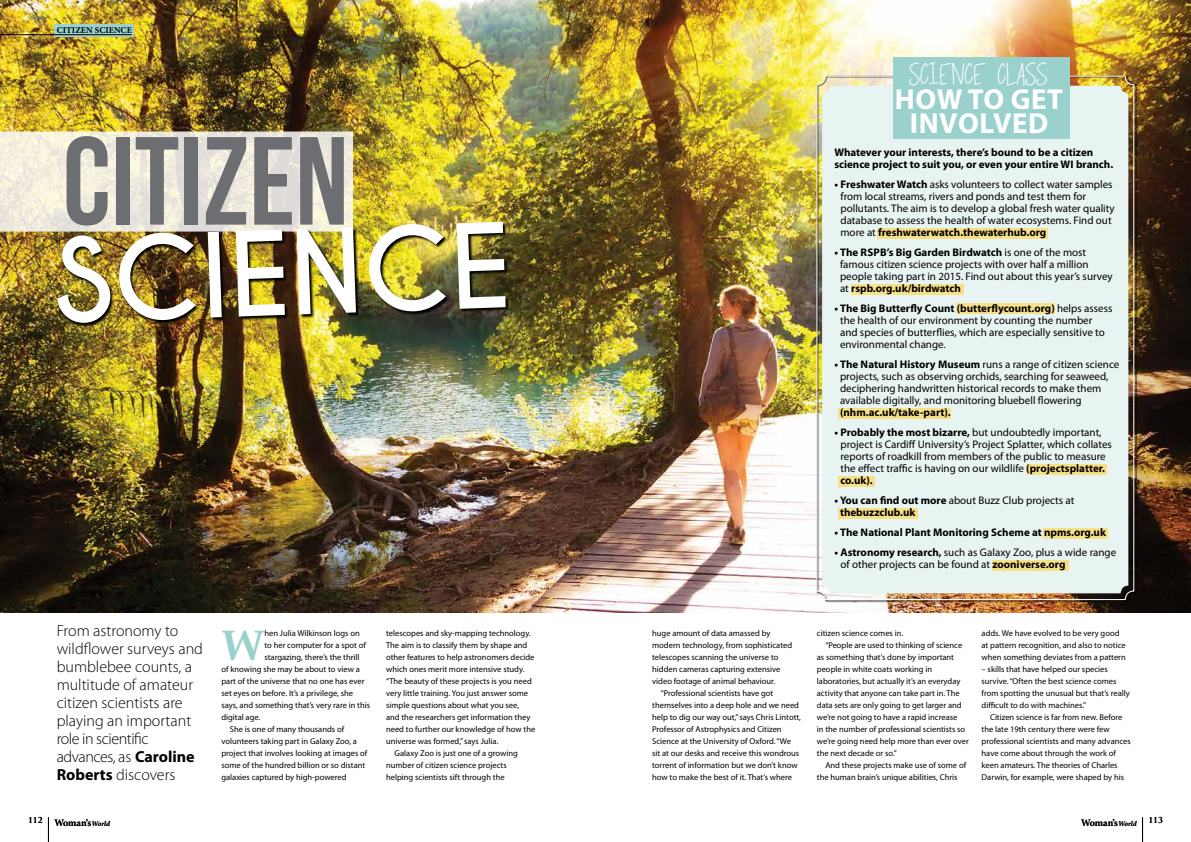
<style>
.page{position:relative;width:1191px;height:842px;background:#fff}
.page>*{position:absolute;margin:0;border:0;box-sizing:border-box;transform-origin:0 0}
.t1{font:125px "Bebas Neue";color:#6d6e71}
.t2{font:700 109.3px "Caviar Dreams";color:#fff}
.t3{font:700 43px "Te X Gyre Pagella";color:#9ad1cd}
.t4{font:700 29px/24px "Myriad Pro";letter-spacing:.02em;color:#fff;text-align:center}
.t5{font:29px "springtime blues";color:#fff}
.t6{font:300 16px/18px "Myriad Pro";color:#000}
.t7{font:11px/12px "Myriad Pro";color:#000}
.t8{font:700 11px/12px "Myriad Pro";color:#000}
.t9{font:600 10px "Minion Pro";letter-spacing:-.01em;color:#000}
.t10{font:700 9px "Minion Pro";color:#000}
.t11{font:8.5px/12px "Myriad Pro";color:#000}
.t12{font:700 8px "Trajan Pro";color:#000}
.s1{font-weight:700}
.s2{font-weight:400}
.s3{font-style:italic;font-size:7.4px}
</style>
<div class="page">
<img style="left:0;top:0;width:1191px;height:613px">
<div style="left:54px;top:24px;width:80px;height:13px;background:#9ad1cd"></div>
<hr style="left:0;top:35px;width:132px;height:1px;background:#000">
<svg style="left:48px;top:817px;width:1px;height:25px"></svg>
<svg style="left:1142px;top:817px;width:1px;height:25px"></svg>
<svg style="left:0;top:132px;width:353px;height:100px;background:#eee9dc"></svg>
<img style="left:57px;top:221px;width:453px;height:106px">
<svg style="left:816px;top:76px;width:321px;height:527px;background:#e1eae5"></svg>
<div style="left:893px;top:57px;width:176px;height:82px;background:#9ad1cd"></div>
<div style="left:877px;top:228px;width:170px;height:10px;background:#f8e086"></div>
<div style="left:851px;top:284px;width:112px;height:10px;background:#f8e086"></div>
<div style="left:956px;top:304px;width:99px;height:10px;background:#f8e086"></div>
<div style="left:838px;top:408px;width:112px;height:10px;background:#f8e086"></div>
<div style="left:1025px;top:464px;width:81px;height:10px;background:#f8e086"></div>
<div style="left:838px;top:508px;width:80px;height:10px;background:#f8e086"></div>
<div style="left:1043px;top:528px;width:64px;height:11px;background:#f8e086"></div>
<div style="left:992px;top:561px;width:76px;height:10px;background:#f8e086"></div>
<div style="left:838px;top:476px;width:36px;height:10px;background:#f8e086"></div>
<p class="t10" style="left:57px;top:24px;width:77px">CITIZEN SCIENCE</p>
<h1 class="t1" style="left:63px;top:113px;width:287px">CITIZEN</h1>
<h2 class="t2" style="left:51px;top:216px;width:459px;rotate:-2deg">SCIENCE</h2>
<h3 class="t6" style="left:57px;top:622px;width:148px">From astronomy to wildflower surveys and bumblebee counts, a multitude of amateur citizen scientists are playing an important role in scientific advances, as <span class="s1">Caroline<br>Roberts</span> discovers</h3>
<h3 class="t3" style="left:221px;top:613px;width:45px">W</h3>
<p class="t11" style="left:264px;top:627px;width:97px">hen Julia Wilkinson logs on</p>
<p class="t11" style="left:264px;top:639px;width:103px">to her computer for a spot of</p>
<p class="t11" style="left:264px;top:651px;width:97px">stargazing, there’s the thrill</p>
<p class="t11" style="left:221px;top:663px;width:140px">of knowing she may be about to view a</p>
<p class="t11" style="left:221px;top:675px;width:145px">part of the universe that no one has ever</p>
<p class="t11" style="left:221px;top:687px;width:133px">set eyes on before. It’s a privilege, she</p>
<p class="t11" style="left:221px;top:699px;width:150px">says, and something that’s very rare in this</p>
<p class="t11" style="left:221px;top:711px;width:40px">digital age.</p>
<p class="t11" style="left:230px;top:723px;width:116px">She is one of many thousands of</p>
<p class="t11" style="left:221px;top:735px;width:137px">volunteers taking part in Galaxy Zoo, a</p>
<p class="t11" style="left:221px;top:747px;width:147px">project that involves looking at images of</p>
<p class="t11" style="left:221px;top:759px;width:145px">some of the hundred billion or so distant</p>
<p class="t11" style="left:221px;top:771px;width:127px">galaxies captured by high-powered</p>
<p class="t11" style="left:386px;top:627px;width:146px">telescopes and sky-mapping technology.</p>
<p class="t11" style="left:386px;top:639px;width:143px">The aim is to classify them by shape and</p>
<p class="t11" style="left:386px;top:651px;width:150px">other features to help astronomers decide</p>
<p class="t11" style="left:386px;top:663px;width:140px">which ones merit more intensive study.</p>
<p class="t11" style="left:386px;top:675px;width:147px">“The beauty of these projects is you need</p>
<p class="t11" style="left:386px;top:687px;width:144px">very little training. You just answer some</p>
<p class="t11" style="left:386px;top:699px;width:134px">simple questions about what you see,</p>
<p class="t11" style="left:386px;top:711px;width:146px">and the researchers get information they</p>
<p class="t11" style="left:386px;top:723px;width:151px">need to further our knowledge of how the</p>
<p class="t11" style="left:386px;top:735px;width:114px">universe was formed,” says Julia.</p>
<p class="t11" style="left:394px;top:747px;width:125px">Galaxy Zoo is just one of a growing</p>
<p class="t11" style="left:386px;top:759px;width:122px">number of citizen science projects</p>
<p class="t11" style="left:386px;top:771px;width:120px">helping scientists sift through the</p>
<h3 class="t5" style="left:909px;top:61px;width:142px">SCIENCE CLASS:</h3>
<h3 class="t4" style="left:895px;top:86px;width:170px">HOW TO GET<br>INVOLVED</h3>
<p class="t8" style="left:834px;top:146px;width:280px">Whatever your interests, there’s bound to be a citizen science project to suit you, or even your entire WI branch.</p>
<p class="t7" style="left:840px;top:178px;width:276px;text-indent:-6px"><span class="s1">• Freshwater Watch</span> asks volunteers to collect water samples from local streams, rivers and ponds and test them for pollutants. The aim is to develop a global fresh water quality database to assess the health of water ecosystems. Find out more at <span class="s1">freshwaterwatch.thewaterhub.org</span></p>
<p class="t7" style="left:840px;top:247px;width:274px;text-indent:-6px"><span class="s1">• The RSPB’s Big Garden Birdwatch</span> is one of the most famous citizen science projects with over half a million people taking part in 2015. Find out about this year’s survey at <span class="s1">rspb.org.uk/birdwatch</span></p>
<p class="t7" style="left:840px;top:303px;width:274px;text-indent:-6px"><span class="s1">• The Big Butterfly Count (butterflycount.org)</span> helps assess the health of our environment by counting the number and species of butterflies, which are especially sensitive to environmental change.</p>
<p class="t7" style="left:840px;top:359px;width:281px;text-indent:-6px"><span class="s1">• The Natural History Museum</span> runs a range of citizen science projects, such as observing orchids, searching for seaweed, deciphering handwritten historical records to make them available digitally, and monitoring bluebell flowering</p>
<p class="t8" style="left:840px;top:406px;width:112px">(nhm.ac.uk/take-part).</p>
<p class="t7" style="left:840px;top:427px;width:273px;text-indent:-6px"><span class="s1">• Probably the most bizarre,</span> but undoubtedly important, project is Cardiff University’s Project Splatter, which collates reports of roadkill from members of the public to measure the effect traffic is having on our wildlife <span class="s1">(projectsplatter. co.uk).</span></p>
<p class="t8" style="left:840px;top:494px;width:236px;text-indent:-6px">• You can find out more <span class="s2">about Buzz Club projects at </span>thebuzzclub.uk</p>
<p class="t8" style="left:834px;top:526px;width:273px">• The National Plant Monitoring Scheme at npms.org.uk</p>
<p class="t7" style="left:840px;top:547px;width:277px;text-indent:-6px"><span class="s1">• Astronomy research,</span> such as Galaxy Zoo, plus a wide range of other projects can be found at <span class="s1">zooniverse.org</span></p>
<p class="t11" style="left:652px;top:627px;width:120px">huge amount of data amassed by</p>
<p class="t11" style="left:652px;top:639px;width:141px">modern technology, from sophisticated</p>
<p class="t11" style="left:652px;top:651px;width:128px">telescopes scanning the universe to</p>
<p class="t11" style="left:652px;top:663px;width:130px">hidden cameras capturing extensive</p>
<p class="t11" style="left:652px;top:675px;width:125px">video footage of animal behaviour.</p>
<p class="t11" style="left:660px;top:687px;width:114px">“Professional scientists have got</p>
<p class="t11" style="left:652px;top:699px;width:148px">themselves into a deep hole and we need</p>
<p class="t11" style="left:652px;top:711px;width:150px">help to dig our way out,” says Chris Lintott,</p>
<p class="t11" style="left:652px;top:723px;width:131px">Professor of Astrophysics and Citizen</p>
<p class="t11" style="left:652px;top:735px;width:140px">Science at the University of Oxford. “We</p>
<p class="t11" style="left:652px;top:747px;width:149px">sit at our desks and receive this wondrous</p>
<p class="t11" style="left:652px;top:759px;width:147px">torrent of information but we don’t know</p>
<p class="t11" style="left:652px;top:771px;width:141px">how to make the best of it. That’s where</p>
<p class="t11" style="left:817px;top:627px;width:88px">citizen science comes in.</p>
<p class="t11" style="left:825px;top:639px;width:138px">“People are used to thinking of science</p>
<p class="t11" style="left:817px;top:651px;width:139px">as something that’s done by important</p>
<p class="t11" style="left:817px;top:663px;width:117px">people in white coats working in</p>
<p class="t11" style="left:817px;top:675px;width:145px">laboratories, but actually it’s an everyday</p>
<p class="t11" style="left:817px;top:687px;width:144px">activity that anyone can take part in. The</p>
<p class="t11" style="left:817px;top:699px;width:146px">data sets are only going to get larger and</p>
<p class="t11" style="left:817px;top:711px;width:142px">we’re not going to have a rapid increase</p>
<p class="t11" style="left:817px;top:723px;width:150px">in the number of professional scientists so</p>
<p class="t11" style="left:817px;top:735px;width:153px">we’re going need help more than ever over</p>
<p class="t11" style="left:817px;top:747px;width:81px">the next decade or so.”</p>
<p class="t11" style="left:825px;top:759px;width:142px">And these projects make use of some of</p>
<p class="t11" style="left:817px;top:771px;width:142px">the human brain’s unique abilities, Chris</p>
<p class="t11" style="left:981px;top:627px;width:146px">adds. We have evolved to be very good at pattern recognition, and also to notice when something deviates from a pattern</p>
<p class="t11" style="left:981px;top:663px;width:150px">– skills that have helped our species survive. “Often the best science comes from spotting the unusual but that’s really difficult to do with machines.”</p>
<p class="t11" style="left:981px;top:711px;width:151px;text-indent:8px">Citizen science is far from new. Before the late 19th century there were few professional scientists and many advances have come about through the work of keen amateurs. The theories of Charles Darwin, for example, were shaped by his</p>
<p class="t12" style="left:28px;top:815px;width:16px">112</p>
<p class="t9" style="left:1081px;top:816px;width:57px">Woman’s<span class="s3">World</span></p>
<p class="t12" style="left:1148px;top:815px;width:16px">113</p>
<p class="t9" style="left:54px;top:816px;width:57px">Woman’s<span class="s3">World</span></p>
</div>
